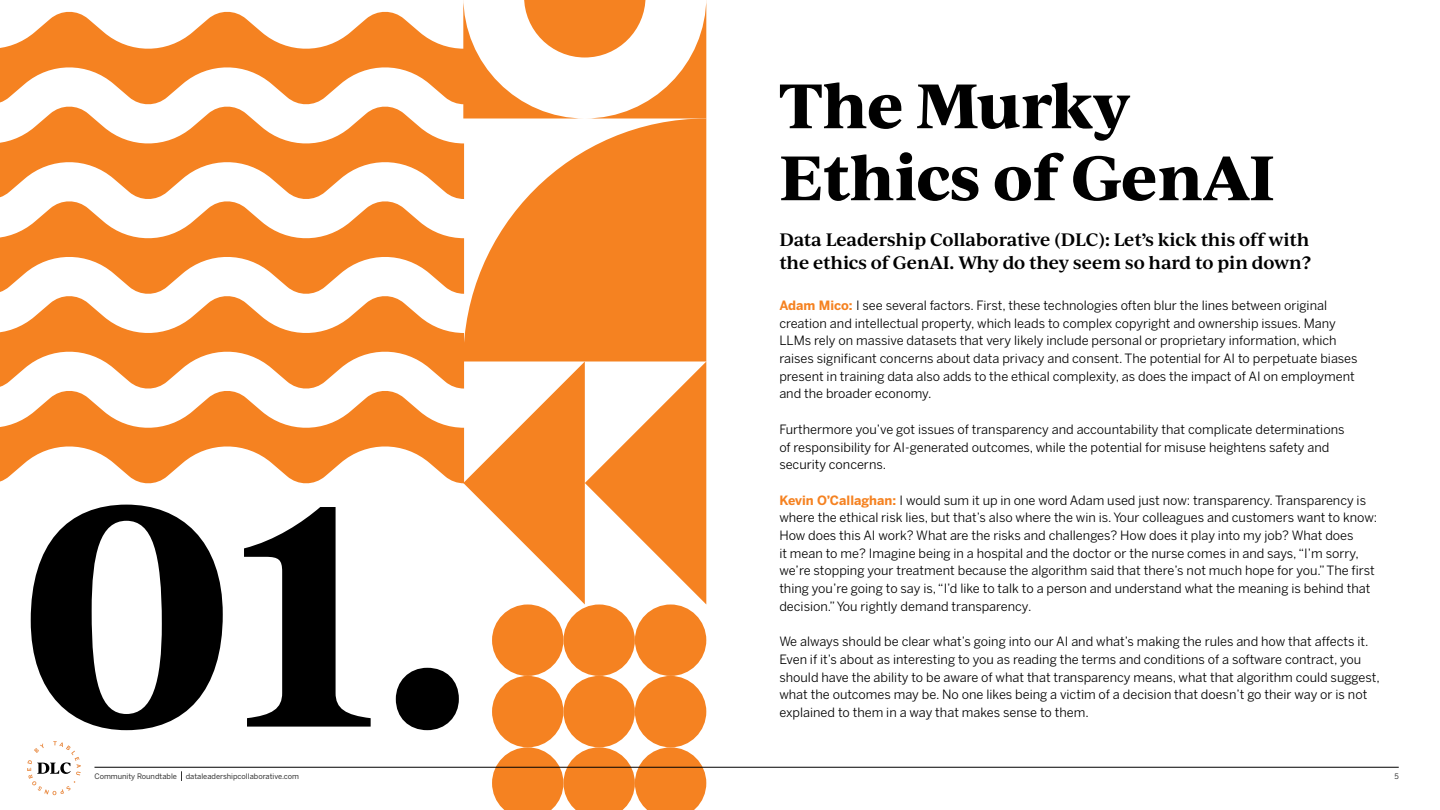
<style>
.page{position:relative;width:1440px;height:810px;background:#fff}
.page>*{position:absolute;margin:0;border:0;box-sizing:border-box;transform-origin:0 0}
.t1{font:700 300px "Ivy Journal";color:#000}
.t2{font:700 60px/72px "Ivy Journal";color:#000}
.t3{font:600 17.25px/23.2px "Ivy Journal";letter-spacing:-.01em;color:#000}
.t4{font:12.75px/17.7px "Benton Sans";color:#000}
.t5{font:7.5px "Benton Sans";color:#333}
.s1{font-weight:700;color:#f58221}
</style>
<div class="page">
<div style="left:492px;top:676px;width:71px;height:71px;background:#f58221;border-radius:50%"></div>
<div style="left:492px;top:605px;width:71px;height:71px;background:#f58221;border-radius:50%"></div>
<div style="left:563px;top:676px;width:72px;height:71px;background:#f58221;border-radius:50%"></div>
<div style="left:563px;top:605px;width:72px;height:71px;background:#f58221;border-radius:50%"></div>
<svg style="left:492px;top:747px;width:214px;height:63px"></svg>
<div style="left:635px;top:676px;width:71px;height:71px;background:#f58221;border-radius:50%"></div>
<div style="left:635px;top:605px;width:71px;height:71px;background:#f58221;border-radius:50%"></div>
<svg style="left:464px;top:362px;width:242px;height:242px"></svg>
<svg style="left:464px;top:119px;width:242px;height:243px;fill:#f58221"></svg>
<svg style="left:463px;top:0;width:243px;height:119px"></svg>
<svg style="left:0;top:9px;width:464px;height:475px;fill:#f58221"></svg>
<hr style="left:94px;top:767px;width:1305px;height:1px;background:#000">
<svg style="left:27px;top:741px;width:54px;height:54px"></svg>
<h1 class="t1" style="left:17px;top:387px;width:457px">01.</h1>
<h2 class="t2" style="left:779px;top:67px;width:497px">The Murky<br>Ethics of GenAI</h2>
<h3 class="t3" style="left:779px;top:227px;width:533px">Data Leadership Collaborative (DLC): Let’s kick this off with the ethics of GenAI. Why do they seem so hard to pin down?</h3>
<p class="t4" style="left:779px;top:296px;width:580px"><span class="s1">Adam Mico:</span> I see several factors. First, these technologies often blur the lines between original creation and intellectual property, which leads to complex copyright and ownership issues. Many LLMs rely on massive datasets that very likely include personal or proprietary information, which raises significant concerns about data privacy and consent. The potential for AI to perpetuate biases present in training data also adds to the ethical complexity, as does the impact of AI on employment and the broader economy.</p>
<p class="t4" style="left:779px;top:420px;width:567px">Furthermore you’ve got issues of transparency and accountability that complicate determinations of responsibility for AI-generated outcomes, while the potential for misuse heightens safety and security concerns.</p>
<p class="t4" style="left:779px;top:491px;width:600px"><span class="s1">Kevin O’Callaghan:</span> I would sum it up in one word Adam used just now: transparency. Transparency is where the ethical risk lies, but that’s also where the win is. Your colleagues and customers want to know:<br>How does this AI work? What are the risks and challenges? How does it play into my job? What does<br>it mean to me? Imagine being in a hospital and the doctor or the nurse comes in and says, “I’m sorry, we’re stopping your treatment because the algorithm said that there’s not much hope for you.” The first thing you’re going to say is, “I’d like to talk to a person and understand what the meaning is behind that decision.” You rightly demand transparency.</p>
<p class="t4" style="left:779px;top:633px;width:602px">We always should be clear what’s going into our AI and what’s making the rules and how that affects it.<br>Even if it’s about as interesting to you as reading the terms and conditions of a software contract, you should have the ability to be aware of what that transparency means, what that algorithm could suggest, what the outcomes may be. No one likes being a victim of a decision that doesn’t go their way or is not explained to them in a way that makes sense to them.</p>
<p class="t5" style="left:94px;top:772px;width:206px">Community Roundtable dataleadershipcollaborative.com</p>
<p class="t5" style="left:1394px;top:772px;width:6px">5</p>
</div>
